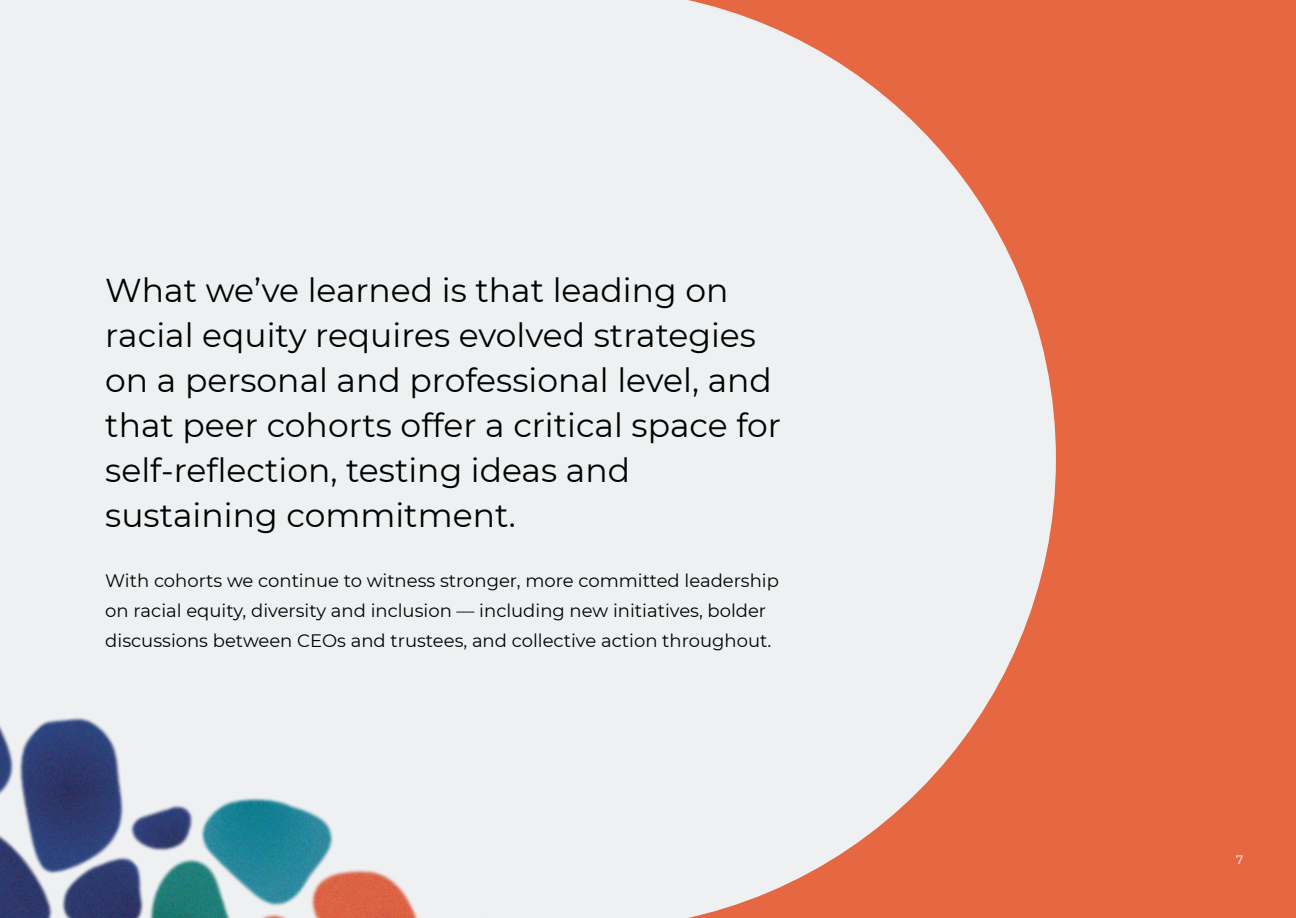
<style>
.page{position:relative;width:1296px;height:918px;background:#fff}
.page>*{position:absolute;margin:0;border:0;box-sizing:border-box;transform-origin:0 0}
.t1{font:33px/45px "Montserrat";color:#000101}
.t2{font:18px/30px "Montserrat";color:#000101}
.t3{font:12px "Montserrat";color:#fff}
</style>
<div class="page">
<div style="left:1056px;top:0;width:240px;height:918px;background:#e56842"></div>
<svg style="left:978px;top:0;width:78px;height:918px;fill:#e56842"></svg>
<img style="left:0;top:0;width:978px;height:918px">
<p class="t1" style="left:105px;top:267px;width:677px">What we’ve learned is that leading on racial equity requires evolved strategies on a personal and professional level, and that peer cohorts offer a critical space for self-reflection, testing ideas and sustaining commitment.</p>
<p class="t2" style="left:105px;top:565px;width:675px">With cohorts we continue to witness stronger, more committed leadership on racial equity, diversity and inclusion — including new initiatives, bolder discussions between CEOs and trustees, and collective action throughout.</p>
<p class="t3" style="left:1236px;top:851px;width:9px">7</p>
</div>
